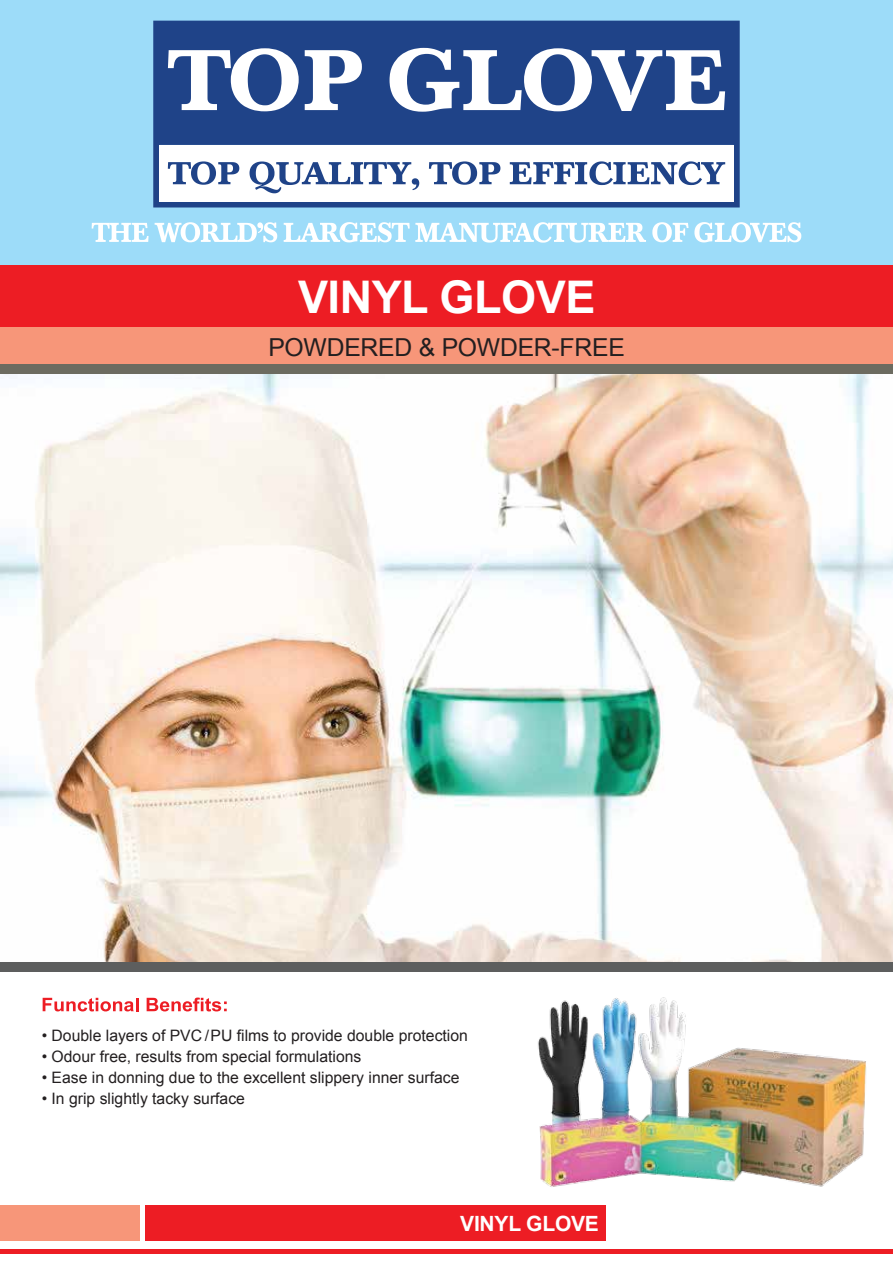
<style>
.page{position:relative;width:893px;height:1263px;background:#fff}
.page>*{position:absolute;margin:0;border:0;box-sizing:border-box;transform-origin:0 0}
.t1{font:700 45px "Arial";letter-spacing:-.01em;color:#fff}
.t2{font:24.75px "Arial";letter-spacing:-.01em;color:#231f20}
.t3{font:700 21px "Arial";letter-spacing:-.01em;color:#fff}
.t4{font:15.75px "Arial";color:#231f20}
</style>
<div class="page">
<img style="left:487px;top:971px;width:404px;height:262px">
<img style="left:0;top:374px;width:893px;height:588px">
<div style="left:0;top:0;width:893px;height:265px;background:#9ddcf9"></div>
<div style="left:153px;top:21px;width:587px;height:186px;background:#1f4388"></div>
<div style="left:159px;top:145px;width:574px;height:56px;background:#fff"></div>
<svg style="left:168px;top:48px;width:131px;height:63px;background:#8094bb"></svg>
<svg style="left:305px;top:50px;width:57px;height:60px;background:#96a6c7"></svg>
<svg style="left:390px;top:48px;width:335px;height:64px;background:#7f93bb"></svg>
<svg style="left:168px;top:161px;width:71px;height:24px"></svg>
<svg style="left:250px;top:161px;width:169px;height:32px"></svg>
<svg style="left:429px;top:161px;width:71px;height:24px"></svg>
<svg style="left:510px;top:161px;width:215px;height:24px"></svg>
<div style="left:0;top:1205px;width:140px;height:35px;background:#f79679"></div>
<div style="left:145px;top:1205px;width:460px;height:35px;background:#ed1d24"></div>
<div style="left:0;top:1249px;width:893px;height:5px;background:#ed1d24"></div>
<div style="left:0;top:962px;width:893px;height:9px;background:#5d5e5e"></div>
<div style="left:0;top:265px;width:893px;height:62px;background:#ed1d24"></div>
<svg style="left:92px;top:223px;width:57px;height:19px"></svg>
<svg style="left:155px;top:222px;width:122px;height:20px"></svg>
<svg style="left:284px;top:222px;width:362px;height:21px"></svg>
<svg style="left:652px;top:222px;width:36px;height:20px"></svg>
<svg style="left:694px;top:222px;width:107px;height:20px"></svg>
<div style="left:0;top:327px;width:893px;height:38px;background:#f79679"></div>
<div style="left:0;top:365px;width:893px;height:9px;background:#6c6b60"></div>
<svg style="left:43px;top:998px;width:95px;height:13px"></svg>
<svg style="left:147px;top:997px;width:80px;height:14px"></svg>
<h1 class="t1" style="left:298px;top:267px;width:299px">VINYL GLOVE</h1>
<h2 class="t2" style="left:268px;top:331px;width:358px">POWDERED &amp; POWDER-FREE</h2>
<p class="t4" style="left:42px;top:1025px;width:428px">• Double layers of PVC / PU films to provide double protection</p>
<p class="t4" style="left:42px;top:1046px;width:321px">• Odour free, results from special formulations</p>
<p class="t4" style="left:42px;top:1067px;width:419px">• Ease in donning due to the excellent slippery inner surface</p>
<p class="t4" style="left:42px;top:1088px;width:205px">• In grip slightly tacky surface</p>
<h3 class="t3" style="left:460px;top:1209px;width:140px">VINYL GLOVE</h3>
</div>
